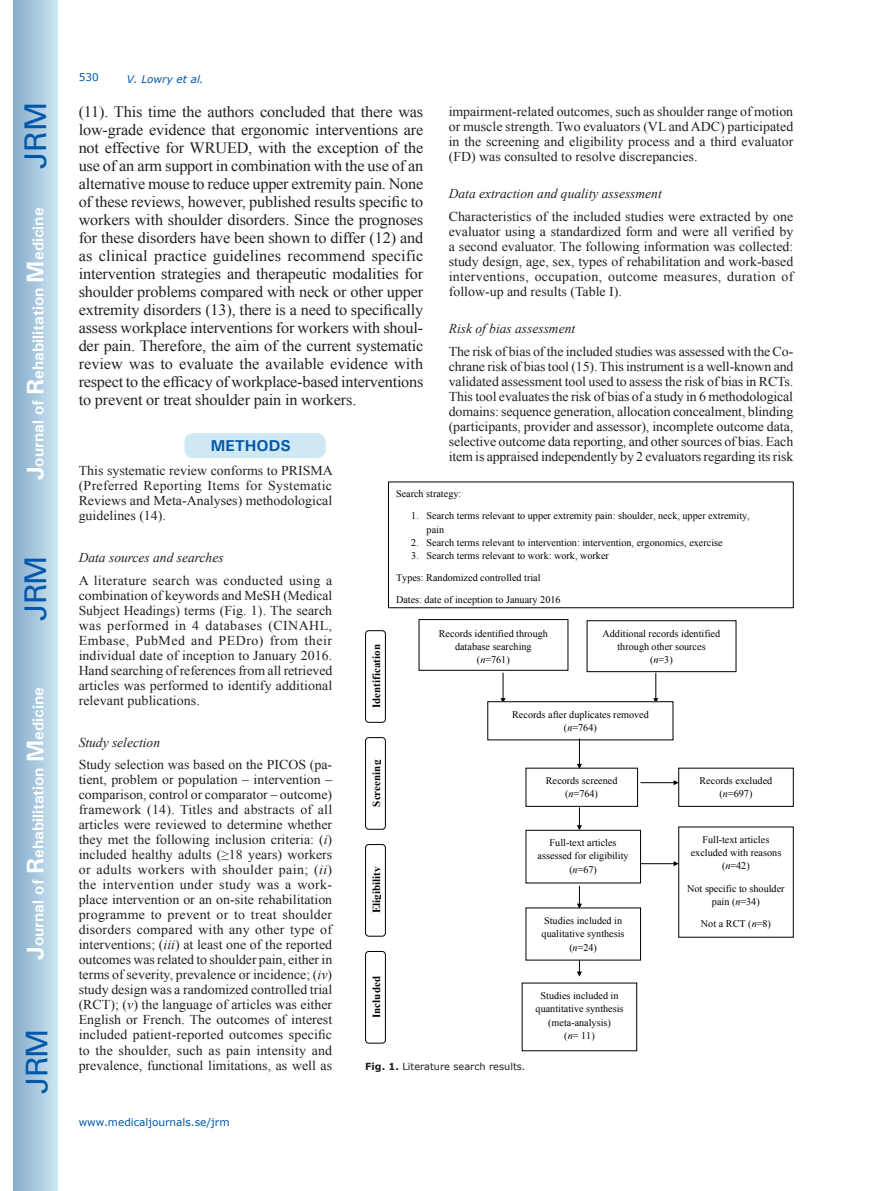
<style>
.page{position:relative;width:872px;height:1191px;background:#fff}
.page>*{position:absolute;margin:0;border:0;box-sizing:border-box;transform-origin:0 0}
.t1{font:30px "Univers";letter-spacing:-.03em;color:#0157a8}
.t2{font:15.75px/18px "Times New Roman";letter-spacing:-.01em;color:#231f20;text-align:justify}
.t3{font:700 15.75px "Univers";color:#fff}
.t4{font:700 15.75px "Univers";color:#0157a8}
.t5{font:13.5px/15px "Times New Roman";color:#231f20;text-align:justify}
.t6{font:italic 13.5px "Times New Roman";color:#231f20}
.t7{font:700 10.95px "Times New Roman";color:#000001}
.t8{font:10.5px "Verdana";color:#0157a8}
.t9{font:italic 10.5px "Verdana";color:#0157a8}
.t10{font:10.2px/13.4px "Times New Roman";color:#000001;text-align:center}
.t11{font:9.75px "Verdana";color:#231f20}
.s1{font-size:24px}
.s2{font-style:italic}
.s3{font-weight:700}
</style>
<div class="page">
<div style="left:14px;top:0;width:43px;height:1191px;background:linear-gradient(to right,#88acca,#cbe5f2)"></div>
<div style="left:184px;top:432px;width:142px;height:27px;background:#cee8f4;border-radius:10px"></div>
<div style="left:183px;top:431px;width:144px;height:28px;border:2px solid #fff;border-radius:10px"></div>
<div style="left:419px;top:619px;width:149px;height:51px;border:1px solid #000001"></div>
<img style="left:419px;top:627px;width:148px;height:38px">
<div style="left:365px;top:737px;width:21px;height:92px;border:1px solid #000001;border-radius:3px"></div>
<div style="left:365px;top:951px;width:21px;height:92px;border:1px solid #000001;border-radius:3px"></div>
<div style="left:365px;top:844px;width:21px;height:92px;border:1px solid #000001;border-radius:3px"></div>
<svg style="left:500px;top:672px;width:5px;height:29px"></svg>
<svg style="left:653px;top:672px;width:5px;height:29px"></svg>
<div style="left:365px;top:630px;width:21px;height:92px;border:1px solid #000001;border-radius:3px"></div>
<div style="left:587px;top:620px;width:149px;height:52px;border:1px solid #000001"></div>
<img style="left:587px;top:627px;width:148px;height:38px">
<div style="left:487px;top:701px;width:186px;height:39px;border:1px solid #000001"></div>
<img style="left:488px;top:708px;width:184px;height:25px">
<img style="left:526px;top:774px;width:1px;height:26px">
<img style="left:679px;top:774px;width:114px;height:26px">
<div style="left:525px;top:830px;width:116px;height:53px;border:1px solid #000001"></div>
<img style="left:526px;top:836px;width:114px;height:40px">
<div style="left:678px;top:826px;width:115px;height:111px;border:1px solid #000001"></div>
<img style="left:679px;top:833px;width:114px;height:97px">
<img style="left:526px;top:914px;width:1px;height:39px">
<img style="left:522px;top:989px;width:1px;height:55px">
<svg style="left:577px;top:738px;width:5px;height:31px"></svg>
<svg style="left:577px;top:807px;width:5px;height:23px"></svg>
<svg style="left:577px;top:886px;width:5px;height:22px"></svg>
<svg style="left:577px;top:960px;width:5px;height:16px"></svg>
<hr style="left:640px;top:782px;width:37px;height:1px;background:#000001">
<svg style="left:673px;top:780px;width:5px;height:5px"></svg>
<hr style="left:640px;top:863px;width:37px;height:1px;background:#000001">
<svg style="left:673px;top:861px;width:5px;height:5px"></svg>
<h1 class="t1" style="left:18px;top:169px;width:68px;rotate:-90deg">JRM</h1>
<p class="t3" style="left:28px;top:480px;width:274px;rotate:-90deg"><span class="s1">J</span>ournal of <span class="s1">R</span>ehabilitation <span class="s1">M</span>edicine</p>
<h1 class="t1" style="left:18px;top:620px;width:67px;rotate:-90deg">JRM</h1>
<p class="t3" style="left:28px;top:959px;width:274px;rotate:-90deg"><span class="s1">J</span>ournal of <span class="s1">R</span>ehabilitation <span class="s1">M</span>edicine</p>
<h1 class="t1" style="left:19px;top:1093px;width:67px;rotate:-90deg">JRM</h1>
<p class="t8" style="left:79px;top:70px;width:22px">530</p>
<p class="t9" style="left:127px;top:72px;width:78px">V. Lowry et al.</p>
<p class="t2" style="left:79px;top:103px;width:346px">(11). This time the authors concluded that there was low-grade evidence that ergonomic interventions are not effective for WRUED, with the exception of the use of an arm support in combination with the use of an alternative mouse to reduce upper extremity pain. None of these reviews, however, published results specific to workers with shoulder disorders. Since the prognoses for these disorders have been shown to differ (12) and as clinical practice guidelines recommend specific intervention strategies and therapeutic modalities for shoulder problems compared with neck or other upper extremity disorders (13), there is a need to specifically assess workplace interventions for workers with shoul&shy;der pain. Therefore, the aim of the current systematic review was to evaluate the available evidence with respect to the efficacy of workplace-based interventions to prevent or treat shoulder pain in workers.</p>
<p class="t4" style="left:211px;top:436px;width:82px">METHODS</p>
<p class="t5" style="left:79px;top:463px;width:256px">This systematic review conforms to PRISMA (Preferred Reporting Items for Systematic Reviews and Meta-Analyses) methodological guidelines (14).</p>
<p class="t6" style="left:79px;top:548px;width:146px">Data sources and searches</p>
<p class="t5" style="left:79px;top:572px;width:255px">A literature search was conducted using a combination of keywords and MeSH (Medical Subject Headings) terms (Fig. 1). The search was performed in 4 databases (CINAHL, Embase, PubMed and PEDro) from their individual date of inception to January 2016.<br>Hand searching of references from all retrieved articles was performed to identify additional relevant publications.</p>
<p class="t6" style="left:79px;top:733px;width:83px">Study selection</p>
<p class="t5" style="left:79px;top:757px;width:255px">Study selection was based on the PICOS (pa&shy;tient, problem or population – intervention – comparison, control or comparator – outcome) framework (14). Titles and abstracts of all articles were reviewed to determine whether they met the following inclusion criteria: (<span class="s2">i</span>) included healthy adults (≥18 years) workers or adults workers with shoulder pain; (<span class="s2">ii</span>) the intervention under study was a work&shy;place intervention or an on-site rehabilitation programme to prevent or to treat shoulder disorders compared with any other type of interventions; (<span class="s2">iii</span>) at least one of the reported outcomes was related to shoulder pain, either in terms of severity, prevalence or incidence; (<span class="s2">iv</span>) study design was a randomized controlled trial (RCT); (<span class="s2">v</span>) the language of articles was either English or French. The outcomes of interest included patient-reported outcomes specific to the shoulder, such as pain intensity and prevalence, functional limitations, as well as</p>
<p class="t5" style="left:449px;top:103px;width:346px">impairment-related outcomes, such as shoulder range of motion or muscle strength. Two evaluators (VL and ADC) participated in the screening and eligibility process and a third evaluator (FD) was consulted to resolve discrepancies.</p>
<p class="t6" style="left:449px;top:184px;width:214px">Data extraction and quality assessment</p>
<p class="t5" style="left:449px;top:208px;width:346px">Characteristics of the included studies were extracted by one evaluator using a standardized form and were all verified by a second evaluator. The following information was collected: study design, age, sex, types of rehabilitation and work-based interventions, occupation, outcome measures, duration of follow-up and results (Table I).</p>
<p class="t6" style="left:449px;top:319px;width:128px">Risk of bias assessment</p>
<p class="t5" style="left:449px;top:343px;width:346px">The risk of bias of the included studies was assessed with the Co&shy;chrane risk of bias tool (15). This instrument is a well-known and validated assessment tool used to assess the risk of bias in RCTs.<br>This tool evaluates the risk of bias of a study in 6 methodological domains: sequence generation, allocation concealment, blinding (participants, provider and assessor), incomplete outcome data, selective outcome data reporting, and other sources of bias. Each item is appraised independently by 2 evaluators regarding its risk</p>
<p class="t10" style="left:396px;top:487px;width:67px">Search strategy:</p>
<p class="t10" style="left:426px;top:509px;width:325px;text-align:left;text-indent:-15px">1. Search terms relevant to upper extremity pain: shoulder, neck, upper extremity, pain</p>
<p class="t10" style="left:411px;top:536px;width:313px">2. Search terms relevant to intervention: intervention, ergonomics, exercise</p>
<p class="t10" style="left:396px;top:544px;width:214px;line-height:22px;text-align:left;text-indent:15px">3. Search terms relevant to work: work, worker<br>Types: Randomized controlled trial<br>Dates: date of inception to January 2016</p>
<p class="t10" style="left:439px;top:626px;width:111px">Records identified through database searching (<span class="s2">n</span>=761)</p>
<p class="t10" style="left:602px;top:626px;width:119px">Additional records identified through other sources<br>(<span class="s2">n</span>=3)</p>
<p class="t7" style="left:369px;top:708px;width:65px;rotate:-90deg">Identification</p>
<p class="t10" style="left:512px;top:707px;width:138px">Records after duplicates removed (<span class="s2">n</span>=764)</p>
<p class="t7" style="left:369px;top:806px;width:48px;rotate:-90deg">Screening</p>
<p class="t10" style="left:546px;top:773px;width:73px">Records screened (<span class="s2">n</span>=764)</p>
<p class="t10" style="left:699px;top:773px;width:74px">Records excluded (<span class="s2">n</span>=697)</p>
<p class="t10" style="left:537px;top:835px;width:93px">Full-text articles assessed for eligibility (<span class="s2">n</span>=67)</p>
<p class="t10" style="left:690px;top:832px;width:92px">Full-text articles excluded with reasons (<span class="s2">n</span>=42)</p>
<p class="t10" style="left:687px;top:881px;width:99px">Not specific to shoulder pain (<span class="s2">n</span>=34)</p>
<p class="t10" style="left:701px;top:916px;width:71px">Not a RCT (<span class="s2">n</span>=8)</p>
<p class="t7" style="left:369px;top:913px;width:48px;rotate:-90deg">Eligibility</p>
<p class="t10" style="left:541px;top:913px;width:84px">Studies included in qualitative synthesis (<span class="s2">n</span>=24)</p>
<p class="t10" style="left:535px;top:988px;width:89px">Studies included in quantitative synthesis (meta-analysis)<br>(<span class="s2">n</span>= 11)</p>
<p class="t7" style="left:369px;top:1018px;width:43px;rotate:-90deg">Included</p>
<p class="t11" style="left:365px;top:1060px;width:162px"><span class="s3">Fig. 1.</span> Literature search results.</p>
<p class="t8" style="left:79px;top:1114px;width:152px">www.medicaljournals.se/jrm</p>
</div>
